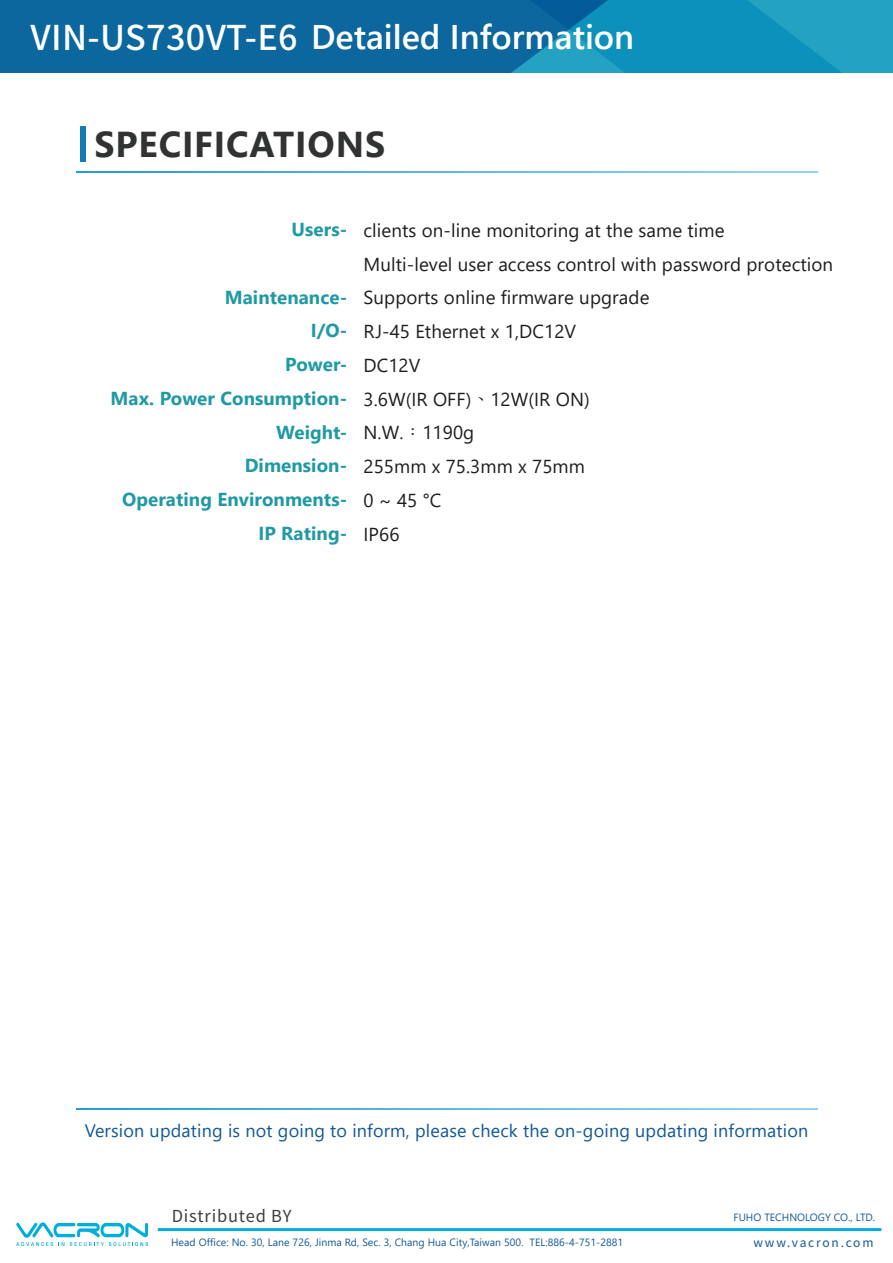
<style>
.page{position:relative;width:893px;height:1263px;background:#fff}
.page>*{position:absolute;margin:0;border:0;box-sizing:border-box;transform-origin:0 0}
.t1{font:700 36px "Segoe UI";letter-spacing:.02em;color:#313333}
.t2{font:600 34.2px "Segoe UI";color:#fff}
.t3{font:18.75px/33.8px "Segoe UI";letter-spacing:.005em;color:#1e1e1e}
.t4{font:700 18.75px/33.8px "Segoe UI";letter-spacing:.005em;color:#2099a5;text-align:right}
.t5{font:18px "Segoe UI";letter-spacing:.01em;color:#125993}
.t6{font:16.5px "Noto Sans CJ Ktc";letter-spacing:.05em;color:#3f3f3f}
.t7{font:12px "Noto Sans CJ Ktc";letter-spacing:.15em;color:#125993}
.t8{font:10.5px "Segoe UI";letter-spacing:.005em;color:#125993}
.s1{font-family:"Noto Sans CJ Ktc";font-weight:500}
.s2{font-family:"Adobe Ming Std";font-weight:300}
</style>
<div class="page">
<svg style="left:77px;top:171px;width:741px;height:1px"></svg>
<svg style="left:77px;top:1108px;width:741px;height:1px"></svg>
<svg style="left:754px;top:0;width:139px;height:73px;background:#1b9dbf"></svg>
<svg style="left:0;top:0;width:754px;height:73px;background:#0b72a4"></svg>
<div style="left:80px;top:127px;width:5px;height:35px;background:#127baf"></div>
<svg style="left:16px;top:1222px;width:132px;height:24px"></svg>
<hr style="left:158px;top:1228px;width:723px;height:3px;background:#00aedc">
<h2 class="t2" style="left:31px;top:5px;width:605px"><span class="s1">VIN-US730VT-E6</span> Detailed Information</h2>
<h1 class="t1" style="left:95px;top:110px;width:292px">SPECIFICATIONS</h1>
<p class="t4" style="left:291px;top:211px;width:57px">Users-</p>
<p class="t4" style="left:111px;top:279px;width:238px">Maintenance-<br>I/O-<br>Power-<br>Max. Power Consumption-<br>Weight-<br>Dimension-<br>Operating Environments-<br>IP Rating-</p>
<p class="t3" style="left:363px;top:212px;width:471px">clients on-line monitoring at the same time<br>Multi-level user access control with password protection<br>Supports online firmware upgrade<br>RJ-45 Ethernet x 1,DC12V<br>DC12V<br>3.6W(IR OFF)<span class="s2">、</span>12W(IR ON)<br>N.W.<span class="s2">：</span>1190g<br>255mm x 75.3mm x 75mm<br>0 ~ 45 °C<br>IP66</p>
<p class="t5" style="left:85px;top:1113px;width:725px">Version updating is not going to inform, please check the on-going updating information</p>
<p class="t6" style="left:172px;top:1207px;width:121px">Distributed BY</p>
<p class="t8" style="left:171px;top:1232px;width:454px">Head Office: No. 30, Lane 726, Jinma Rd, Sec. 3, Chang Hua City,Taiwan 500. TEL:886-4-751-2881</p>
<p class="t8" style="left:733px;top:1207px;width:143px">FUHO TECHNOLOGY CO., LTD.</p>
<p class="t7" style="left:753px;top:1236px;width:121px">www.vacron.com</p>
</div>
